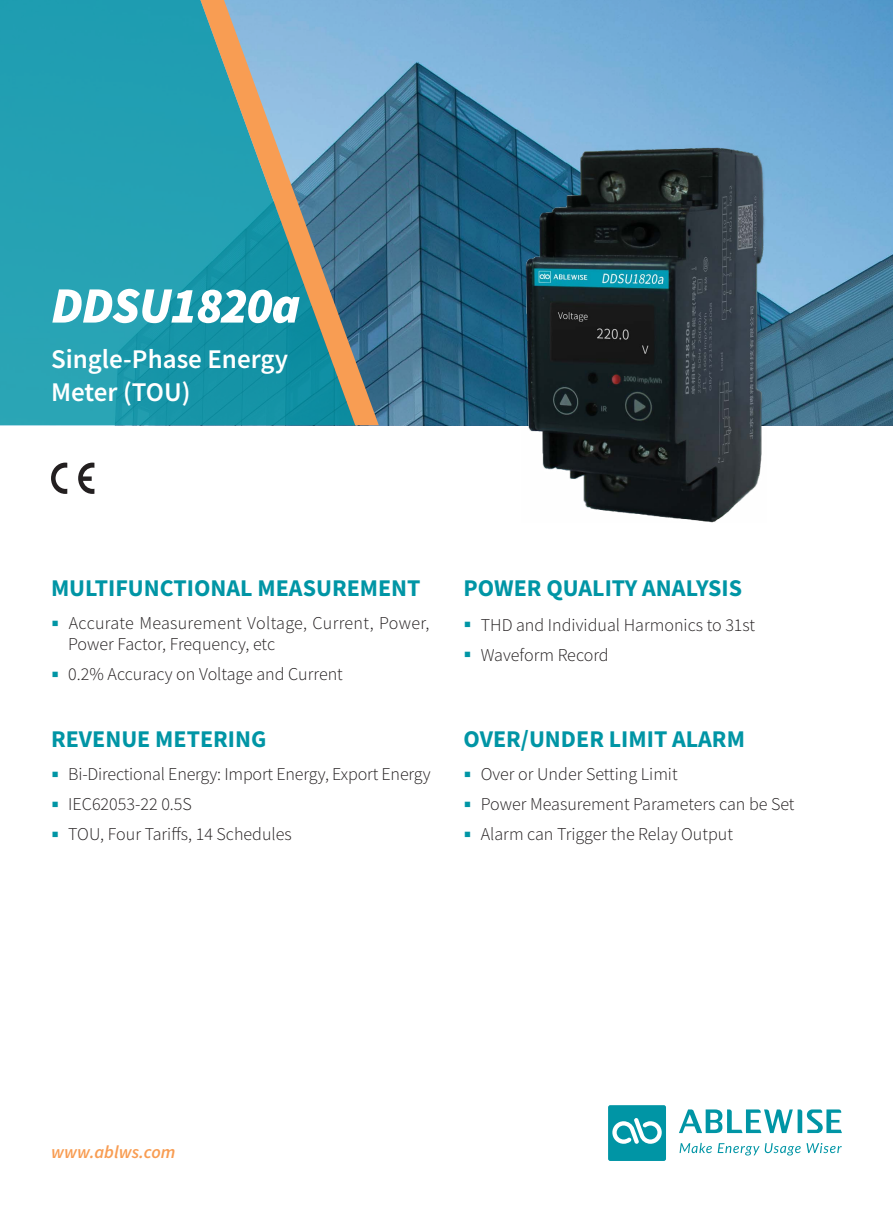
<style>
.page{position:relative;width:893px;height:1212px;background:#fff}
.page>*{position:absolute;margin:0;border:0;box-sizing:border-box;transform-origin:0 0}
.t1{font:italic 900 51px "Source Sans Pro";letter-spacing:-.025em;color:#fff}
.t2{font:600 27px/32.4px "Source Sans Pro";color:#fff}
.t3{font:700 24px "Source Sans Pro";color:#0095a5}
.t4{font:300 18px/21.6px "Source Sans Pro";color:#231f20}
.t5{font:italic 600 18px "Source Sans Pro";color:#f89d53}
.s1{color:#0095a5}
</style>
<div class="page">
<svg style="left:379px;top:0;width:514px;height:425px;background:#578fb4"></svg>
<svg style="left:0;top:0;width:200px;height:425px;background:#229fb1"></svg>
<svg style="left:200px;top:0;width:179px;height:425px;background:#5898a5"></svg>
<svg style="left:608px;top:1105px;width:58px;height:56px;background:#2ca7b4"></svg>
<svg style="left:679px;top:1109px;width:163px;height:24px"></svg>
<svg style="left:680px;top:1143px;width:32px;height:10px"></svg>
<svg style="left:718px;top:1143px;width:124px;height:12px"></svg>
<svg style="left:51px;top:463px;width:43px;height:31px"></svg>
<img style="left:521px;top:146px;width:245px;height:377px">
<h1 class="t1" style="left:51px;top:270px;width:250px">DDSU1820a</h1>
<h2 class="t2" style="left:51px;top:343px;width:239px">Single-Phase Energy<br>Meter (TOU)</h2>
<h3 class="t3" style="left:51px;top:572px;width:371px">MULTIFUNCTIONAL MEASUREMENT</h3>
<p class="t4" style="left:68px;top:612px;width:363px;text-indent:-17px"><span class="s1">▪</span> Accurate Measurement Voltage, Current, Power,<br>Power Factor, Frequency, etc</p>
<p class="t4" style="left:51px;top:664px;width:293px"><span class="s1">▪</span> 0.2% Accuracy on Voltage and Current</p>
<h3 class="t3" style="left:51px;top:723px;width:217px">REVENUE METERING</h3>
<p class="t4" style="left:51px;top:763px;width:381px"><span class="s1">▪</span> Bi-Directional Energy: Import Energy, Export Energy</p>
<p class="t4" style="left:51px;top:793px;width:142px"><span class="s1">▪</span> IEC62053-22 0.5S</p>
<p class="t4" style="left:51px;top:823px;width:242px"><span class="s1">▪</span> TOU, Four Tariffs, 14 Schedules</p>
<h3 class="t3" style="left:463px;top:572px;width:280px">POWER QUALITY ANALYSIS</h3>
<p class="t4" style="left:463px;top:614px;width:293px"><span class="s1">▪</span> THD and Individual Harmonics to 31st</p>
<p class="t4" style="left:463px;top:644px;width:147px"><span class="s1">▪</span> Waveform Record</p>
<h3 class="t3" style="left:463px;top:723px;width:283px">OVER/UNDER LIMIT ALARM</h3>
<p class="t4" style="left:463px;top:763px;width:216px"><span class="s1">▪</span> Over or Under Setting Limit</p>
<p class="t4" style="left:463px;top:793px;width:333px"><span class="s1">▪</span> Power Measurement Parameters can be Set</p>
<p class="t4" style="left:463px;top:823px;width:271px"><span class="s1">▪</span> Alarm can Trigger the Relay Output</p>
<p class="t5" style="left:51px;top:1140px;width:126px">www.ablws.com</p>
</div>
